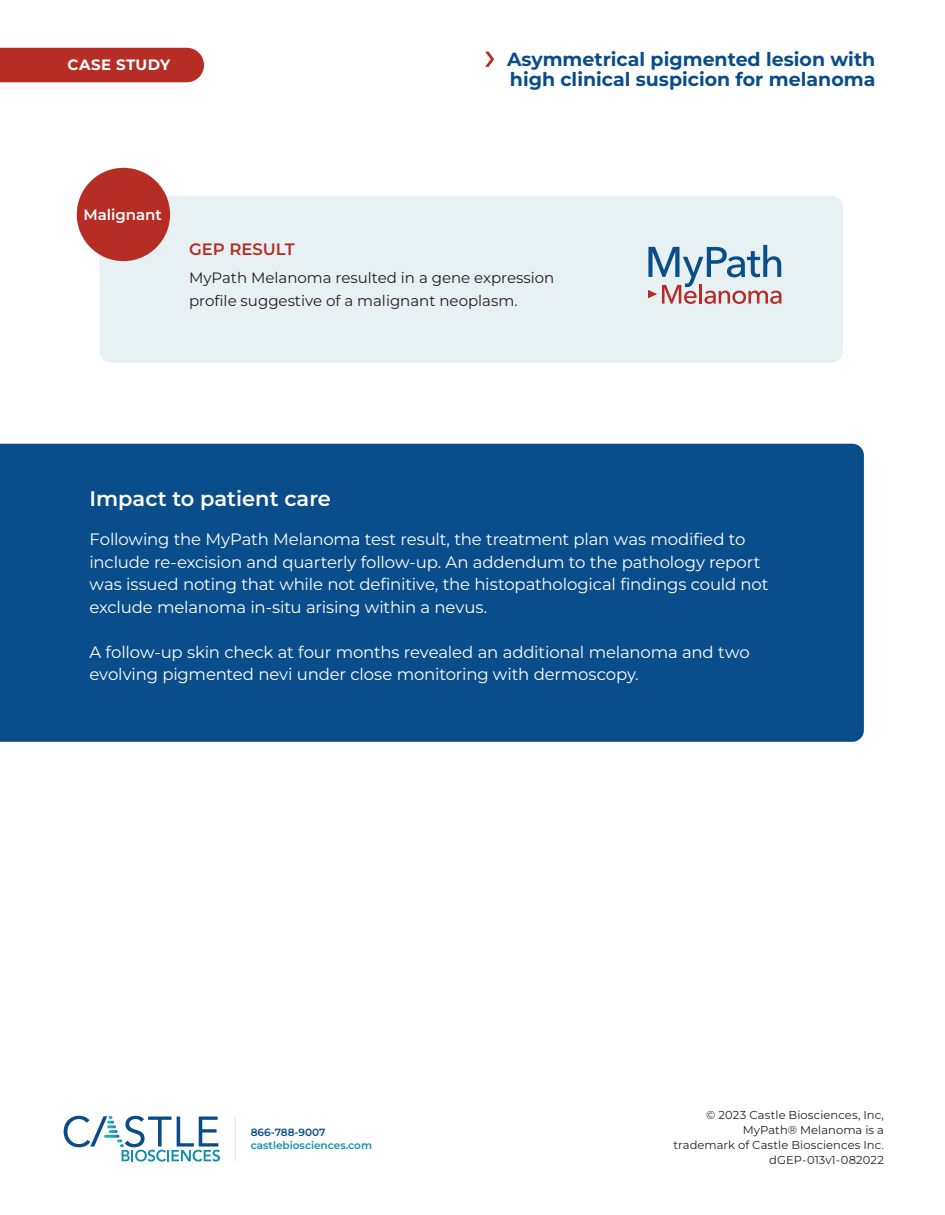
<style>
.page{position:relative;width:945px;height:1215px;background:#fff}
.page>*{position:absolute;margin:0;border:0;box-sizing:border-box;transform-origin:0 0}
.t1{font:600 21px "Montserrat";color:#fff}
.t2{font:700 18.9px/19.8px "Montserrat";color:#094d8a}
.t3{font:600 18px "Avenir Next";letter-spacing:.08em;color:#fff}
.t4{font:16.5px/22.5px "Montserrat";letter-spacing:-.01em;color:#fff}
.t5{font:600 16.5px "Montserrat";color:#b52d25}
.t6{font:15px/22.5px "Montserrat";color:#231f20}
.t7{font:700 15px "Montserrat";letter-spacing:.03em;color:#fff}
.t8{font:600 15px "Montserrat";color:#fff}
.t9{font:11.55px/15px "Montserrat";letter-spacing:.005em;color:#231f20;text-align:right}
.t10{font:600 10.5px "Montserrat";color:#148eaa}
.t11{font:600 10.5px "Montserrat";color:#094d8a}
</style>
<div class="page">
<div style="left:0;top:48px;width:204px;height:34px;background:#b52d25"></div>
<svg style="left:485px;top:52px;width:9px;height:15px"></svg>
<div style="left:100px;top:196px;width:743px;height:167px;background:#e7f0f3;border-radius:12px"></div>
<div style="left:0;top:444px;width:864px;height:298px;background:#094d8a"></div>
<svg style="left:64px;top:1116px;width:156px;height:46px"></svg>
<div style="left:77px;top:168px;width:93px;height:93px;background:#b52d25;border-radius:50%"></div>
<svg style="left:648px;top:245px;width:134px;height:59px"></svg>
<hr style="left:235px;top:1116px;width:1px;height:45px;background:#e6e7e9">
<p class="t7" style="left:68px;top:55px;width:104px">CASE STUDY</p>
<p class="t2" style="left:507px;top:49px;width:370px">Asymmetrical pigmented lesion with high clinical suspicion for melanoma</p>
<p class="t8" style="left:83px;top:205px;width:80px">Malignant</p>
<p class="t5" style="left:189px;top:238px;width:107px">GEP RESULT</p>
<p class="t6" style="left:189px;top:266px;width:367px">MyPath Melanoma resulted in a gene expression profile suggestive of a malignant neoplasm.</p>
<p class="t1" style="left:90px;top:484px;width:243px">Impact to patient care</p>
<p class="t4" style="left:90px;top:528px;width:680px">Following the MyPath Melanoma test result, the treatment plan was modified to include re-excision and quarterly follow-up. An addendum to the pathology report was issued noting that while not definitive, the histopathological findings could not exclude melanoma in-situ arising within a nevus.</p>
<p class="t4" style="left:90px;top:640px;width:662px">A follow-up skin check at four months revealed an additional melanoma and two evolving pigmented nevi under close monitoring with dermoscopy.</p>
<p class="t3" style="left:249px;top:559px;width:308px">WHY WAS THE TEST ORDERED?</p>
<p class="t11" style="left:251px;top:1125px;width:76px">866-788-9007</p>
<p class="t10" style="left:251px;top:1138px;width:123px">castlebiosciences.com</p>
<p class="t9" style="left:673px;top:1108px;width:212px">© 2023 Castle Biosciences, Inc,<br>MyPath® Melanoma is a<br>trademark of Castle Biosciences Inc. dGEP-013v1-082022</p>
</div>
